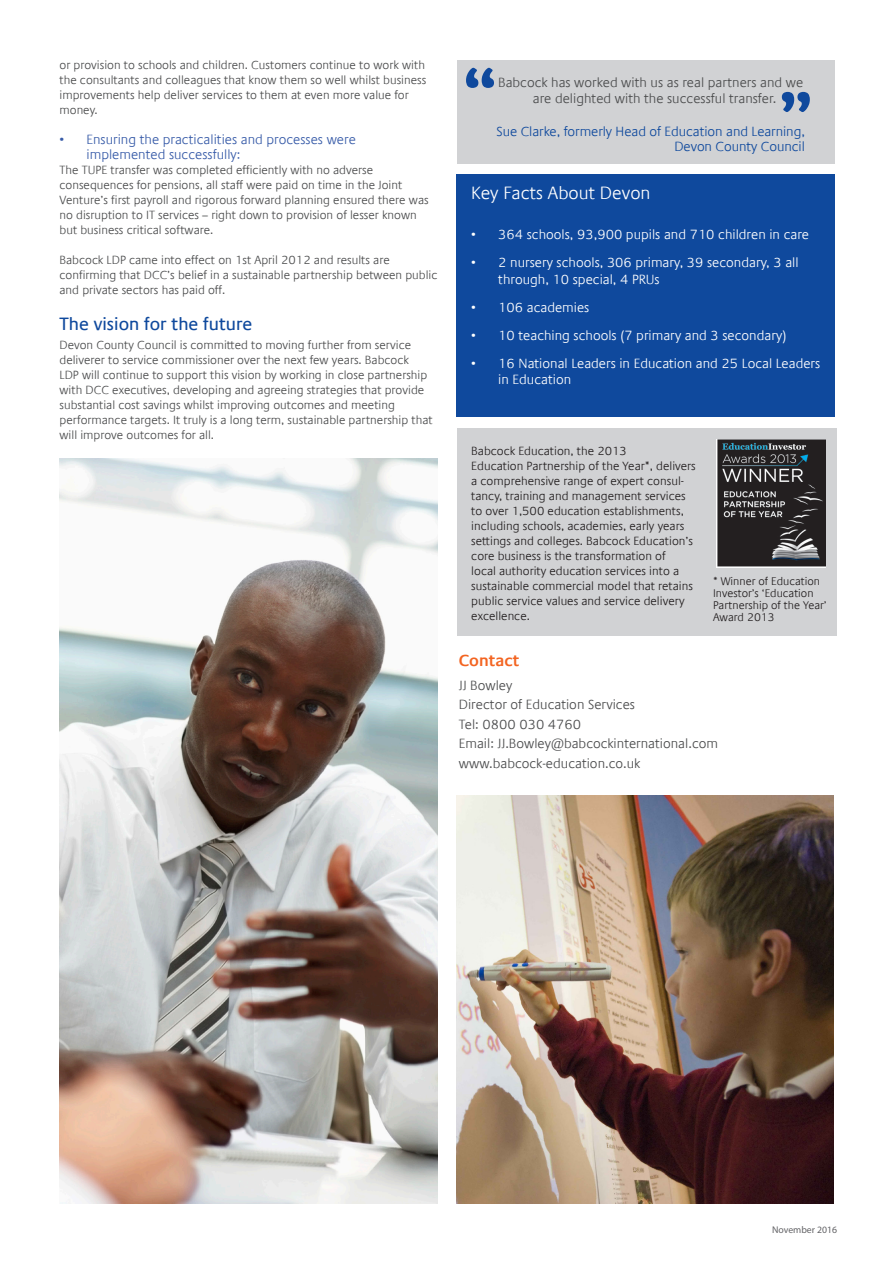
<style>
.page{position:relative;width:893px;height:1263px;background:#fff}
.page>*{position:absolute;margin:0;border:0;box-sizing:border-box;transform-origin:0 0}
.t1{font:84px "Praxis Com";color:#0f499d}
.t2{font:18px "Praxis Com";color:#0f499d}
.t3{font:300 18px "Praxis Com";color:#fff}
.t4{font:600 16.5px "Praxis Com";color:#f36421}
.t5{font:300 13.5px/16.5px "Praxis Com";color:#fff}
.t6{font:300 13.5px/16.5px "Praxis Com";color:#4b4c4d;text-align:center}
.t7{font:300 13.5px/15px "Praxis Com";color:#375ba8}
.t8{font:300 13.5px/15px "Praxis Com";letter-spacing:-.005em;color:#0f499d;text-align:right}
.t9{font:300 12px/15px "Praxis Com";color:#4b4c4d}
.t10{font:300 12px/15px "Praxis Com";color:#231f20}
.t11{font:300 11.25px/12px "Praxis Com";color:#231f20}
.t12{font:9.75px "Myriad Pro";color:#636366}
</style>
<div class="page">
<div style="left:457px;top:60px;width:378px;height:104px;background:#d1d2d4"></div>
<div style="left:456px;top:174px;width:379px;height:243px;background:#0f499d"></div>
<div style="left:457px;top:428px;width:380px;height:207px;background:#d1d2d4"></div>
<img style="left:717px;top:439px;width:108px;height:128px">
<img style="left:60px;top:459px;width:377px;height:744px">
<img style="left:456px;top:795px;width:377px;height:408px">
<p class="t9" style="left:60px;top:57px;width:368px">or provision to schools and children. Customers continue to work with the consultants and colleagues that know them so well whilst business improvements help deliver services to them at even more value for money.</p>
<p class="t7" style="left:87px;top:132px;width:271px;text-indent:-27px">• Ensuring the practicalities and processes were implemented successfully:</p>
<p class="t9" style="left:60px;top:162px;width:371px">The TUPE transfer was completed efficiently with no adverse consequences for pensions, all staff were paid on time in the Joint Venture’s first payroll and rigorous forward planning ensured there was no disruption to IT services – right down to provision of lesser known but business critical software.</p>
<p class="t9" style="left:60px;top:252px;width:379px">Babcock LDP came into effect on 1st April 2012 and results are confirming that DCC’s belief in a sustainable partnership between public and private sectors has paid off.</p>
<p class="t2" style="left:60px;top:313px;width:194px">The vision for the future</p>
<p class="t9" style="left:60px;top:337px;width:375px">Devon County Council is committed to moving further from service deliverer to service commissioner over the next few years. Babcock<br>LDP will continue to support this vision by working in close partnership with DCC executives, developing and agreeing strategies that provide substantial cost savings whilst improving outcomes and meeting performance targets. It truly is a long term, sustainable partnership that will improve outcomes for all.</p>
<p class="t1" style="left:459px;top:49px;width:43px">“</p>
<p class="t6" style="left:498px;top:74px;width:307px">Babcock has worked with us as real partners and we are delighted with the successful transfer.</p>
<p class="t8" style="left:496px;top:124px;width:310px">Sue Clarke, formerly Head of Education and Learning,<br>Devon County Council</p>
<p class="t1" style="left:817px;top:131px;width:43px;rotate:-180deg">“</p>
<p class="t3" style="left:471px;top:183px;width:181px">Key Facts About Devon</p>
<p class="t5" style="left:471px;top:227px;width:339px">• 364 schools, 93,900 pupils and 710 children in care</p>
<p class="t5" style="left:498px;top:255px;width:302px;text-indent:-27px">• 2 nursery schools, 306 primary, 39 secondary, 3 all through, 10 special, 4 PRUs</p>
<p class="t5" style="left:471px;top:299px;width:120px">• 106 academies</p>
<p class="t5" style="left:471px;top:327px;width:317px">• 10 teaching schools (7 primary and 3 secondary)</p>
<p class="t5" style="left:498px;top:355px;width:324px;text-indent:-27px">• 16 National Leaders in Education and 25 Local Leaders in Education</p>
<p class="t10" style="left:471px;top:444px;width:226px">Babcock Education, the 2013<br>Education Partnership of the Year*, delivers a comprehensive range of expert consul&shy;tancy, training and management services to over 1,500 education establishments, including schools, academies, early years settings and colleges. Babcock Education’s core business is the transformation of<br>local authority education services into a sustainable commercial model that retains public service values and service delivery excellence.</p>
<p class="t11" style="left:713px;top:575px;width:115px">* Winner of Education<br>Investor’s ‘Education<br>Partnership of the Year’<br>Award 2013</p>
<p class="t4" style="left:459px;top:651px;width:62px">Contact</p>
<p class="t6" style="left:459px;top:677px;width:55px">JJ Bowley</p>
<p class="t6" style="left:459px;top:697px;width:178px">Director of Education Services</p>
<p class="t6" style="left:459px;top:716px;width:124px">Tel: 0800 030 4760</p>
<p class="t6" style="left:459px;top:736px;width:261px">Email: JJ.Bowley@babcockinternational.com</p>
<p class="t6" style="left:459px;top:755px;width:183px">www.babcock-education.co.uk</p>
<p class="t12" style="left:772px;top:1223px;width:67px">November 2016</p>
</div>
